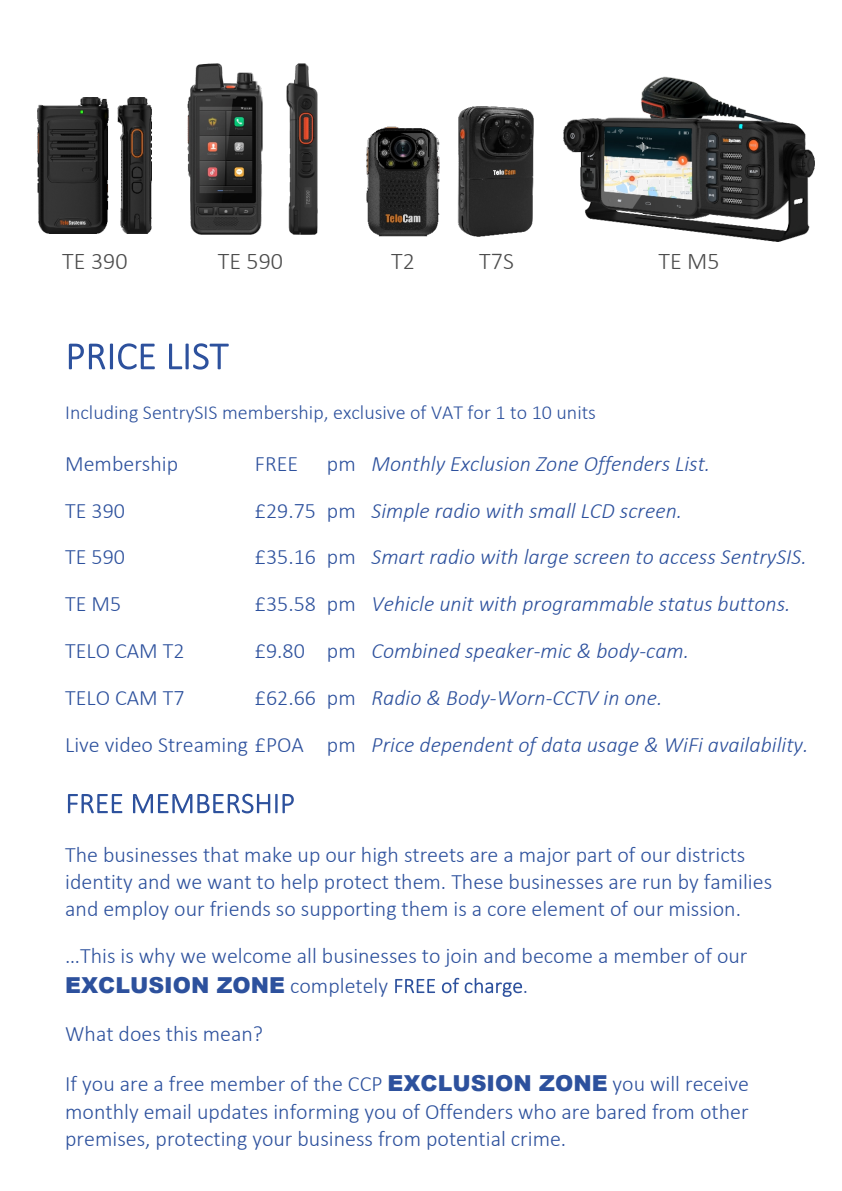
<style>
.page{position:relative;width:842px;height:1191px;background:#fff}
.page>*{position:absolute;margin:0;border:0;box-sizing:border-box;transform-origin:0 0}
.t1{font:300 24px "Calibri";color:#4c4c4c}
.t2{font:300 22px/46.8px "Calibri";color:#2d519d}
.t3{font:italic 300 22px/46.8px "Calibri";color:#2d519d}
.t4{font:900 22px "Arial";color:#2d519d}
.t5{font:300 20px "Calibri";color:#2d519d}
.s1{font-family:"Calibri";font-weight:300}
.s2{font-family:"Arial";font-weight:900}
</style>
<div class="page">
<svg style="left:69px;top:343px;width:86px;height:26px"></svg>
<svg style="left:169px;top:343px;width:60px;height:26px"></svg>
<svg style="left:68px;top:794px;width:54px;height:19px"></svg>
<svg style="left:133px;top:793px;width:161px;height:20px"></svg>
<svg style="left:395px;top:979px;width:40px;height:14px"></svg>
<svg style="left:442px;top:977px;width:17px;height:16px"></svg>
<svg style="left:465px;top:978px;width:57px;height:19px"></svg>
<img style="left:187px;top:63px;width:131px;height:172px">
<img style="left:38px;top:97px;width:114px;height:137px">
<img style="left:564px;top:76px;width:250px;height:166px">
<img style="left:366px;top:126px;width:74px;height:111px">
<img style="left:457px;top:106px;width:77px;height:131px">
<p class="t1" style="left:62px;top:251px;width:67px">TE 390</p>
<p class="t1" style="left:218px;top:251px;width:67px">TE 590</p>
<p class="t1" style="left:391px;top:251px;width:25px">T2</p>
<p class="t1" style="left:479px;top:251px;width:36px">T7S</p>
<p class="t1" style="left:658px;top:251px;width:63px">TE M5</p>
<p class="t5" style="left:65px;top:404px;width:532px">Including SentrySIS membership, exclusive of VAT for 1 to 10 units</p>
<p class="t2" style="left:255px;top:442px;width:102px;text-align:justify;text-indent:72px">pm £29.75 pm £35.16 pm £35.58 pm £9.80 pm £62.66 pm</p>
<p class="t3" style="left:372px;top:442px;width:438px">Monthly Exclusion Zone Offenders List.<br>Simple radio with small LCD screen.<br>Smart radio with large screen to access SentrySIS.<br>Vehicle unit with programmable status buttons.<br>Combined speaker-mic &amp; body-cam.<br>Radio &amp; Body-Worn-CCTV in one.<br>Price dependent of data usage &amp; WiFi availability.</p>
<p class="t2" style="left:65px;top:442px;width:292px">Membership<br>TE 390<br>TE 590<br>TE M5<br>TELO CAM T2<br>TELO CAM T7<br>Live video Streaming £POA pm</p>
<p class="t2" style="left:255px;top:442px;width:45px">FREE</p>
<p class="t2" style="left:65px;top:843px;width:708px;line-height:26.8px">The businesses that make up our high streets are a major part of our districts identity and we want to help protect them. These businesses are run by families and employ our friends so supporting them is a core element of our mission.</p>
<p class="t2" style="left:65px;top:934px;width:684px">…This is why we welcome all businesses to join and become a member of our</p>
<p class="t4" style="left:65px;top:977px;width:324px">EXCLUSION ZONE <span class="s1">completely</span></p>
<p class="t2" style="left:523px;top:964px;width:7px">.</p>
<p class="t2" style="left:65px;top:1012px;width:199px">What does this mean?</p>
<p class="t2" style="left:65px;top:1071px;width:685px;line-height:27.4px;text-align:justify">If you are a free member of the CCP <span class="s2">EXCLUSION ZONE</span> you will receive monthly email updates informing you of Offenders who are bared from other premises, protecting your business from potential crime.</p>
</div>
